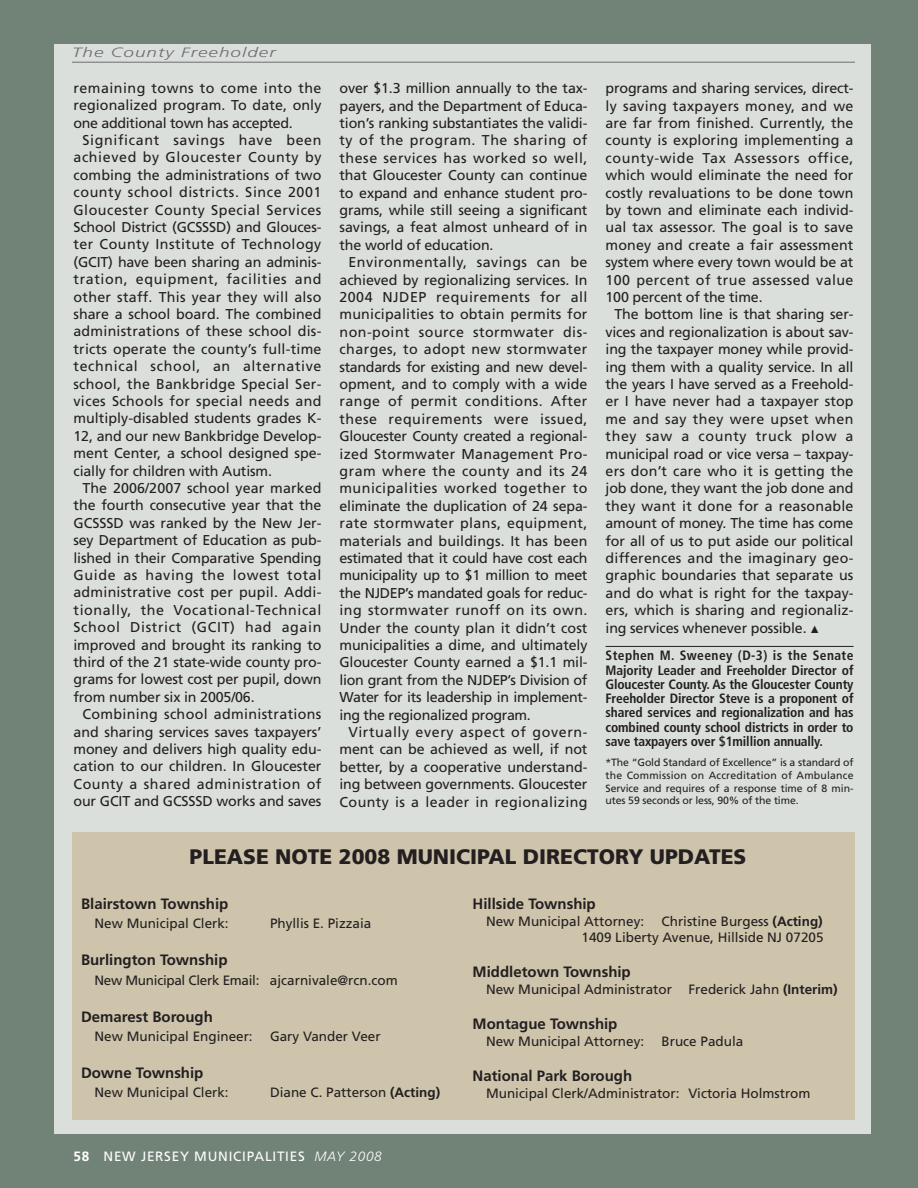
<style>
.page{position:relative;width:918px;height:1188px;background:#718377}
.page>*{position:absolute;margin:0;border:0;box-sizing:border-box;transform-origin:0 0}
.t1{font:900 21px "Frutiger";color:#231f20}
.t2{font:700 15px "Frutiger";color:#231f20}
.t3{font:14.25px/17.4px "Frutiger";letter-spacing:-.01em;color:#231f20;text-align:justify}
.t4{font:13.5px/16.8px "Frutiger";color:#231f20;text-align:right}
.t5{font:700 condensed 13.5px/14.2px "Frutiger";letter-spacing:-.01em;color:#231f20;text-align:justify}
.t6{font:13.5px "Frutiger";letter-spacing:-.02em;color:#231f20}
.t7{font:13.5px "Frutiger";letter-spacing:.055em;color:#fff}
.t8{font:italic 300 13.5px "Frutiger";letter-spacing:.055em;color:#6c6d70;scale:1.4 1}
.t9{font:10.5px/12.8px "Frutiger";letter-spacing:-.01em;color:#231f20;text-align:justify}
.s1{font-weight:700}
.s2{font-weight:300;font-style:italic}
</style>
<div class="page">
<div style="left:54px;top:45px;width:817px;height:1089px;background:#dbdfdb"></div>
<hr style="left:606px;top:646px;width:248px;height:1px;background:#231f20">
<hr style="left:72px;top:62px;width:783px;height:1px;background:#6c6d70">
<div style="left:72px;top:878px;width:783px;height:242px;background:#cec4ab"></div>
<div style="left:72px;top:833px;width:783px;height:51px;background:#cec4ab"></div>
<p class="t8" style="left:72px;top:47px;width:147px">The County Freeholder</p>
<p class="t3" style="left:73px;top:81px;width:249px">remaining towns to come into the regionalized program. To date, only one additional town has accepted.</p>
<p class="t3" style="left:73px;top:133px;width:250px;text-indent:9px">Significant savings have been achieved by Gloucester County by combing the administrations of two county school districts. Since 2001<br>Gloucester County Special Services School District (GCSSSD) and Glouces&shy;ter County Institute of Technology (GCIT) have been sharing an adminis&shy;tration, equipment, facilities and other staff. This year they will also share a school board. The combined administrations of these school dis&shy;tricts operate the county’s full-time technical school, an alternative school, the Bankbridge Special Ser&shy;vices Schools for special needs and multiply-disabled students grades K-12, and our new Bankbridge Develop&shy;ment Center, a school designed spe&shy;cially for children with Autism.</p>
<p class="t3" style="left:73px;top:481px;width:250px;text-indent:9px">The 2006/2007 school year marked the fourth consecutive year that the GCSSSD was ranked by the New Jer&shy;sey Department of Education as pub&shy;lished in their Comparative Spending Guide as having the lowest total administrative cost per pupil. Addi&shy;tionally, the Vocational-Technical School District (GCIT) had again improved and brought its ranking to third of the 21 state-wide county pro&shy;grams for lowest cost per pupil, down from number six in 2005/06.</p>
<p class="t3" style="left:73px;top:707px;width:250px;text-indent:9px">Combining school administrations and sharing services saves taxpayers’ money and delivers high quality edu&shy;cation to our children. In Gloucester County a shared administration of our GCIT and GCSSSD works and saves</p>
<p class="t3" style="left:340px;top:81px;width:249px">over $1.3 million annually to the tax&shy;payers, and the Department of Educa&shy;tion’s ranking substantiates the validi&shy;ty of the program. The sharing of these services has worked so well, that Gloucester County can continue to expand and enhance student pro&shy;grams, while still seeing a significant savings, a feat almost unheard of in the world of education.</p>
<p class="t3" style="left:340px;top:255px;width:250px;text-indent:9px">Environmentally, savings can be achieved by regionalizing services. In 2004 NJDEP requirements for all municipalities to obtain permits for non-point source stormwater dis&shy;charges, to adopt new stormwater standards for existing and new devel&shy;opment, and to comply with a wide range of permit conditions. After these requirements were issued, Gloucester County created a regional&shy;ized Stormwater Management Pro&shy;gram where the county and its 24 municipalities worked together to eliminate the duplication of 24 sepa&shy;rate stormwater plans, equipment, materials and buildings. It has been estimated that it could have cost each municipality up to $1 million to meet the NJDEP’s mandated goals for reduc&shy;ing stormwater runoff on its own.<br>Under the county plan it didn’t cost municipalities a dime, and ultimately Gloucester County earned a $1.1 mil&shy;lion grant from the NJDEP’s Division of Water for its leadership in implement&shy;ing the regionalized program.</p>
<p class="t3" style="left:340px;top:724px;width:249px;text-indent:9px">Virtually every aspect of govern&shy;ment can be achieved as well, if not better, by a cooperative understand&shy;ing between governments. Gloucester County is a leader in regionalizing</p>
<p class="t3" style="left:606px;top:81px;width:249px">programs and sharing services, direct&shy;ly saving taxpayers money, and we are far from finished. Currently, the county is exploring implementing a county-wide Tax Assessors office, which would eliminate the need for costly revaluations to be done town by town and eliminate each individ&shy;ual tax assessor. The goal is to save money and create a fair assessment system where every town would be at 100 percent of true assessed value 100 percent of the time.</p>
<p class="t3" style="left:606px;top:307px;width:249px;text-indent:9px">The bottom line is that sharing ser&shy;vices and regionalization is about sav&shy;ing the taxpayer money while provid&shy;ing them with a quality service. In all the years I have served as a Freehold&shy;er I have never had a taxpayer stop me and say they were upset when they saw a county truck plow a municipal road or vice versa – taxpay&shy;ers don’t care who it is getting the job done, they want the job done and they want it done for a reasonable amount of money. The time has come for all of us to put aside our political differences and the imaginary geo&shy;graphic boundaries that separate us and do what is right for the taxpay&shy;ers, which is sharing and regionaliz&shy;ing services whenever possible. ▲</p>
<p class="t5" style="left:606px;top:649px;width:249px">Stephen M. Sweeney (D-3) is the Senate Majority Leader and Freeholder Director of Gloucester County. As the Gloucester County Freeholder Director Steve is a proponent of shared services and regionalization and has combined county school districts in order to save taxpayers over $1million annually.</p>
<p class="t9" style="left:606px;top:757px;width:249px">*The “Gold Standard of Excellence” is a standard of the Commission on Accreditation of Ambulance Service and requires of a response time of 8 min&shy;utes 59 seconds or less, 90% of the time.</p>
<h1 class="t1" style="left:190px;top:848px;width:558px">PLEASE NOTE 2008 MUNICIPAL DIRECTORY UPDATES</h1>
<p class="t2" style="left:81px;top:898px;width:149px">Blairstown Township</p>
<p class="t4" style="left:94px;top:916px;width:136px">New Municipal Clerk:</p>
<p class="t4" style="left:270px;top:916px;width:103px">Phyllis E. Pizzaia</p>
<p class="t2" style="left:81px;top:954px;width:148px">Burlington Township</p>
<p class="t6" style="left:94px;top:974px;width:305px">New Municipal Clerk Email: ajcarnivale@rcn.com</p>
<p class="t2" style="left:81px;top:1011px;width:133px">Demarest Borough</p>
<p class="t4" style="left:94px;top:1029px;width:160px">New Municipal Engineer:</p>
<p class="t4" style="left:270px;top:1029px;width:112px">Gary Vander Veer</p>
<p class="t2" style="left:81px;top:1067px;width:124px">Downe Township</p>
<p class="t4" style="left:94px;top:1085px;width:136px">New Municipal Clerk:</p>
<p class="t4" style="left:270px;top:1085px;width:172px">Diane C. Patterson <span class="s1">(Acting)</span></p>
<p class="t7" style="left:74px;top:1150px;width:310px"><span class="s1">58</span> NEW JERSEY MUNICIPALITIES <span class="s2">MAY 2008</span></p>
<p class="t2" style="left:473px;top:897px;width:125px">Hillside Township</p>
<p class="t4" style="left:486px;top:914px;width:160px">New Municipal Attorney:</p>
<p class="t4" style="left:582px;top:914px;width:243px">Christine Burgess <span class="s1">(Acting)<br></span>1409 Liberty Avenue, Hillside NJ 07205</p>
<p class="t2" style="left:473px;top:966px;width:160px">Middletown Township</p>
<p class="t4" style="left:486px;top:982px;width:353px">New Municipal Administrator Frederick Jahn <span class="s1">(Interim)</span></p>
<p class="t2" style="left:473px;top:1018px;width:146px">Montague Township</p>
<p class="t4" style="left:486px;top:1034px;width:160px">New Municipal Attorney:</p>
<p class="t4" style="left:662px;top:1034px;width:83px">Bruce Padula</p>
<p class="t2" style="left:473px;top:1070px;width:161px">National Park Borough</p>
<p class="t4" style="left:486px;top:1086px;width:326px">Municipal Clerk/Administrator: Victoria Holmstrom</p>
</div>
